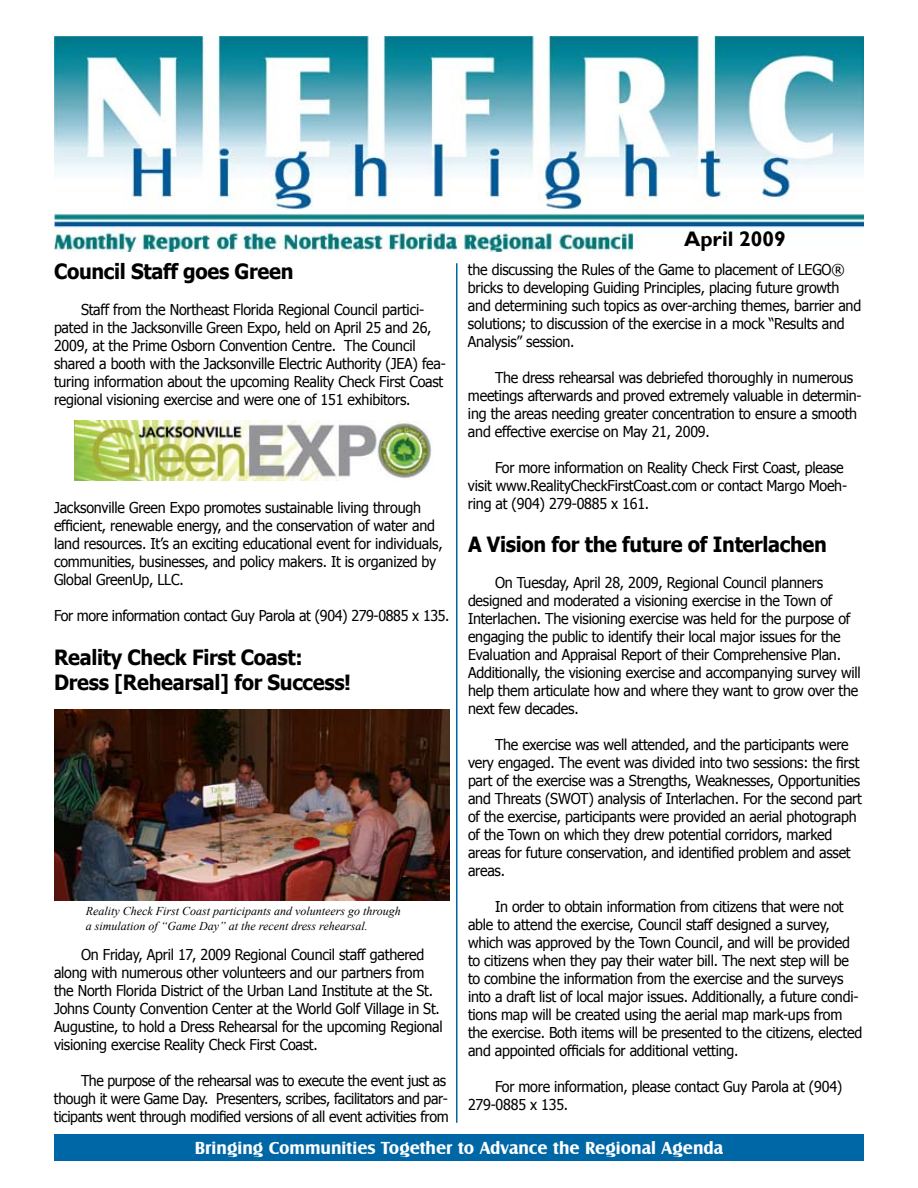
<style>
.page{position:relative;width:918px;height:1188px;background:#fff}
.page>*{position:absolute;margin:0;border:0;box-sizing:border-box;transform-origin:0 0}
.t1{font:700 21px/25.2px "Tahoma";letter-spacing:-.015em;color:#000;scale:.95 1}
.t2{font:700 21px "Gill Sans";color:#000}
.t3{font:700 18px "Castle T";color:#fff}
.t4{font:15px/18px "Tahoma";letter-spacing:-.015em;color:#000;scale:.95 1}
.t5{font:15px/18px "Tahoma";letter-spacing:-.015em;color:#000;scale:.94 1}
.t6{font:italic 12px/14.4px "Times New Roman";color:#000}
</style>
<div class="page">
<div style="left:54px;top:1135px;width:810px;height:26px;background:#0067a6"></div>
<img style="left:54px;top:36px;width:810px;height:216px">
<hr style="left:456px;top:263px;width:2px;height:860px;background:#0067a6">
<img style="left:74px;top:421px;width:358px;height:59px">
<img style="left:54px;top:710px;width:396px;height:190px">
<h1 class="t1" style="left:54px;top:258px;width:254px">Council Staff goes Green</h1>
<p class="t4" style="left:54px;top:300px;width:414px;text-indent:27px">Staff from the Northeast Florida Regional Council partici&shy;pated in the Jacksonville Green Expo, held on April 25 and 26, 2009, at the Prime Osborn Convention Centre. The Council shared a booth with the Jacksonville Electric Authority (JEA) fea&shy;turing information about the upcoming Reality Check First Coast regional visioning exercise and were one of 151 exhibitors.</p>
<p class="t4" style="left:54px;top:498px;width:411px">Jacksonville Green Expo promotes sustainable living through efficient, renewable energy, and the conservation of water and land resources. It’s an exciting educational event for individuals, communities, businesses, and policy makers. It is organized by Global GreenUp, LLC.</p>
<p class="t4" style="left:54px;top:606px;width:418px">For more information contact Guy Parola at (904) 279-0885 x 135.</p>
<h1 class="t1" style="left:54px;top:643px;width:314px">Reality Check First Coast:<br>Dress [Rehearsal] for Success!</h1>
<p class="t6" style="left:86px;top:904px;width:316px">Reality Check First Coast participants and volunteers go through a simulation of “Game Day” at the recent dress rehearsal.</p>
<p class="t4" style="left:54px;top:945px;width:411px;text-indent:27px">On Friday, April 17, 2009 Regional Council staff gathered along with numerous other volunteers and our partners from the North Florida District of the Urban Land Institute at the St.<br>Johns County Convention Center at the World Golf Village in St.<br>Augustine, to hold a Dress Rehearsal for the upcoming Regional visioning exercise Reality Check First Coast.</p>
<p class="t5" style="left:54px;top:1071px;width:422px;text-indent:27px">The purpose of the rehearsal was to execute the event just as though it were Game Day. Presenters, scribes, facilitators and par&shy;ticipants went through modified versions of all event activities from</p>
<h1 class="t2" style="left:684px;top:227px;width:103px">April 2009</h1>
<p class="t4" style="left:468px;top:260px;width:415px">the discussing the Rules of the Game to placement of LEGO® bricks to developing Guiding Principles, placing future growth and determining such topics as over-arching themes, barrier and solutions; to discussion of the exercise in a mock “Results and Analysis” session.</p>
<p class="t4" style="left:468px;top:368px;width:416px;text-indent:27px">The dress rehearsal was debriefed thoroughly in numerous meetings afterwards and proved extremely valuable in determin&shy;ing the areas needing greater concentration to ensure a smooth and effective exercise on May 21, 2009.</p>
<p class="t4" style="left:468px;top:458px;width:401px;text-indent:27px">For more information on Reality Check First Coast, please visit www.RealityCheckFirstCoast.com or contact Margo Moeh&shy;ring at (904) 279-0885 x 161.</p>
<h1 class="t1" style="left:468px;top:530px;width:379px">A Vision for the future of Interlachen</h1>
<p class="t4" style="left:468px;top:573px;width:415px;text-indent:27px">On Tuesday, April 28, 2009, Regional Council planners designed and moderated a visioning exercise in the Town of Interlachen. The visioning exercise was held for the purpose of engaging the public to identify their local major issues for the Evaluation and Appraisal Report of their Comprehensive Plan.<br>Additionally, the visioning exercise and accompanying survey will help them articulate how and where they want to grow over the next few decades.</p>
<p class="t4" style="left:468px;top:735px;width:416px;text-indent:27px">The exercise was well attended, and the participants were very engaged. The event was divided into two sessions: the first part of the exercise was a Strengths, Weaknesses, Opportunities and Threats (SWOT) analysis of Interlachen. For the second part of the exercise, participants were provided an aerial photograph of the Town on which they drew potential corridors, marked areas for future conservation, and identified problem and asset areas.</p>
<p class="t4" style="left:468px;top:897px;width:417px;text-indent:27px">In order to obtain information from citizens that were not able to attend the exercise, Council staff designed a survey, which was approved by the Town Council, and will be provided to citizens when they pay their water bill. The next step will be to combine the information from the exercise and the surveys into a draft list of local major issues. Additionally, a future condi&shy;tions map will be created using the aerial map mark-ups from the exercise. Both items will be presented to the citizens, elected and appointed officials for additional vetting.</p>
<p class="t4" style="left:468px;top:1077px;width:396px;text-indent:27px">For more information, please contact Guy Parola at (904)<br>279-0885 x 135.</p>
<p class="t3" style="left:195px;top:1138px;width:530px">Bringing Communities Together to Advance the Regional Agenda</p>
</div>
